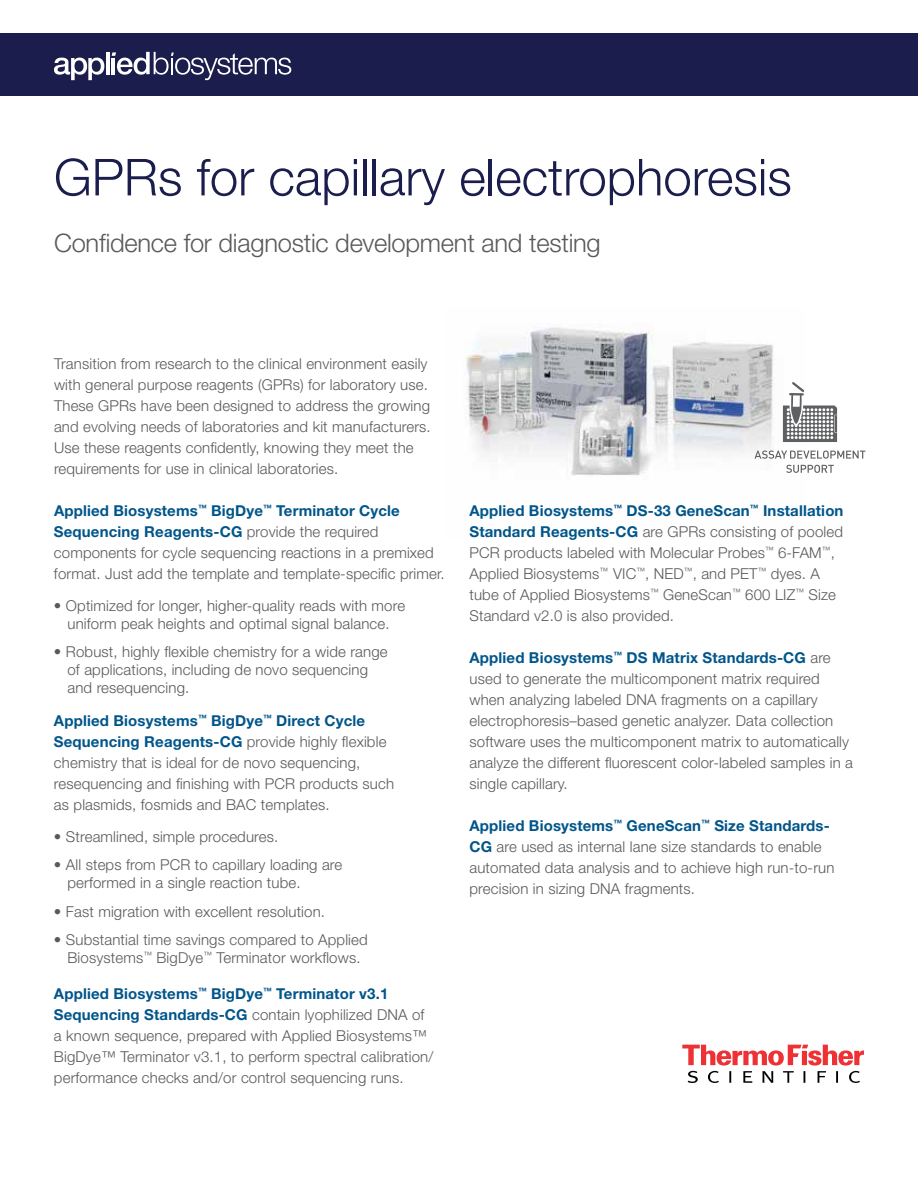
<style>
.page{position:relative;width:918px;height:1188px;background:#fff}
.page>*{position:absolute;margin:0;border:0;box-sizing:border-box;transform-origin:0 0}
.t1{font:300 51px "Helvetica Neue LT Std";color:#1b1e4d}
.t2{font:300 25.5px "Helvetica Neue LT Std";letter-spacing:-.01em;color:#58595b}
.t3{font:300 15px/21px "Helvetica Neue LT Std";letter-spacing:.01em;color:#58595b}
.s1{font-weight:700;color:#00558a}
</style>
<div class="page">
<svg style="left:682px;top:1045px;width:182px;height:38px"></svg>
<img style="left:466px;top:327px;width:339px;height:149px">
<svg style="left:783px;top:382px;width:54px;height:60px"></svg>
<svg style="left:755px;top:451px;width:111px;height:8px"></svg>
<svg style="left:786px;top:465px;width:48px;height:8px"></svg>
<div style="left:0;top:33px;width:918px;height:63px;background:#1b1e4d"></div>
<svg style="left:54px;top:58px;width:50px;height:22px"></svg>
<hr style="left:106px;top:52px;width:3px;height:22px;background:#fff">
<svg style="left:112px;top:52px;width:179px;height:28px"></svg>
<h1 class="t1" style="left:54px;top:146px;width:739px">GPRs for capillary electrophoresis</h1>
<h2 class="t2" style="left:54px;top:228px;width:548px">Confidence for diagnostic development and testing</h2>
<p class="t3" style="left:54px;top:353px;width:378px">Transition from research to the clinical environment easily with general purpose reagents (GPRs) for laboratory use.<br>These GPRs have been designed to address the growing and evolving needs of laboratories and kit manufacturers.<br>Use these reagents confidently, knowing they meet the requirements for use in clinical laboratories.</p>
<p class="t3" style="left:54px;top:500px;width:392px"><span class="s1">Applied Biosystems</span><sup>™</sup> <span class="s1">BigDye</span><sup>™</sup> <span class="s1">Terminator Cycle Sequencing Reagents-CG</span> provide the required components for cycle sequencing reactions in a premixed format. Just add the template and template-specific primer.</p>
<p class="t3" style="left:54px;top:596px;width:353px;line-height:18px;text-align:center">• Optimized for longer, higher-quality reads with more uniform peak heights and optimal signal balance.</p>
<p class="t3" style="left:67px;top:642px;width:322px;line-height:18px;text-indent:-14px">• Robust, highly flexible chemistry for a wide range of applications, including de novo sequencing and resequencing.</p>
<p class="t3" style="left:54px;top:710px;width:342px"><span class="s1">Applied Biosystems</span><sup>™</sup> <span class="s1">BigDye</span><sup>™</sup> <span class="s1">Direct Cycle Sequencing Reagents-CG</span> provide highly flexible chemistry that is ideal for de novo sequencing, resequencing and finishing with PCR products such as plasmids, fosmids and BAC templates.</p>
<p class="t3" style="left:54px;top:825px;width:226px">• Streamlined, simple procedures.</p>
<p class="t3" style="left:67px;top:855px;width:276px;line-height:18px;text-indent:-14px">• All steps from PCR to capillary loading are performed in a single reaction tube.</p>
<p class="t3" style="left:54px;top:900px;width:273px">• Fast migration with excellent resolution.</p>
<p class="t3" style="left:54px;top:930px;width:315px;line-height:18px;text-align:center">• Substantial time savings compared to Applied<br>Biosystems<sup>™</sup> BigDye<sup>™</sup> Terminator workflows.</p>
<p class="t3" style="left:54px;top:983px;width:381px"><span class="s1">Applied Biosystems</span><sup>™</sup> <span class="s1">BigDye</span><sup>™</sup> <span class="s1">Terminator v3.1<br>Sequencing Standards-CG</span> contain lyophilized DNA of a known sequence, prepared with Applied Biosystems™ BigDye™ Terminator v3.1, to perform spectral calibration/ performance checks and/or control sequencing runs.</p>
<p class="t3" style="left:469px;top:500px;width:376px"><span class="s1">Applied Biosystems</span><sup>™</sup> <span class="s1">DS-33 GeneScan</span><sup>™</sup> <span class="s1">Installation Standard Reagents-CG</span> are GPRs consisting of pooled PCR products labeled with Molecular Probes<sup>™</sup> 6-FAM<sup>™</sup>, Applied Biosystems<sup>™</sup> VIC<sup>™</sup>, NED<sup>™</sup>, and PET<sup>™</sup> dyes. A tube of Applied Biosystems<sup>™</sup> GeneScan<sup>™</sup> 600 LIZ<sup>™</sup> Size Standard v2.0 is also provided.</p>
<p class="t3" style="left:469px;top:647px;width:385px"><span class="s1">Applied Biosystems</span><sup>™</sup> <span class="s1">DS Matrix Standards-CG</span> are used to generate the multicomponent matrix required when analyzing labeled DNA fragments on a capillary electrophoresis–based genetic analyzer. Data collection software uses the multicomponent matrix to automatically analyze the different fluorescent color-labeled samples in a single capillary.</p>
<p class="t3" style="left:469px;top:815px;width:366px"><span class="s1">Applied Biosystems</span><sup>™</sup> <span class="s1">GeneScan</span><sup>™</sup> <span class="s1">Size Standards-CG</span> are used as internal lane size standards to enable automated data analysis and to achieve high run-to-run precision in sizing DNA fragments.</p>
</div>
